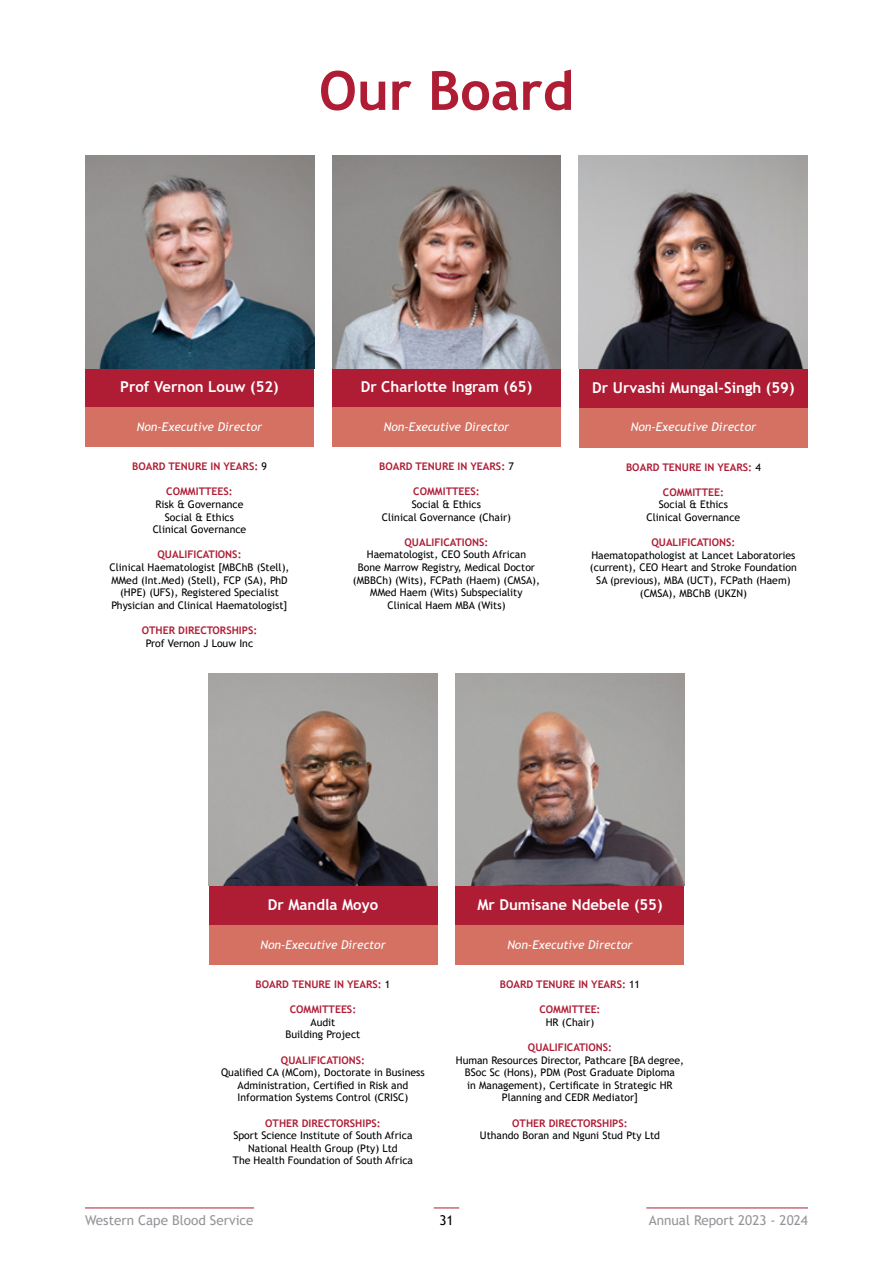
<style>
.page{position:relative;width:893px;height:1263px;background:#fff}
.page>*{position:absolute;margin:0;border:0;box-sizing:border-box;transform-origin:0 0}
.t1{font:700 54px "Trebuchet MS";color:#af1d35}
.t2{font:700 15px "Trebuchet MS";color:#fff}
.t3{font:13.5px "Trebuchet MS";color:#939598}
.t4{font:13.5px "Trebuchet MS";color:#000}
.t5{font:italic 12px "Trebuchet MS";color:#fff}
.t6{font:10.5px/12.6px "Trebuchet MS";color:#000;text-align:center}
.t7{font:700 10.5px "Trebuchet MS";color:#af1d35}
.s1{font-weight:400;color:#000}
</style>
<div class="page">
<div style="left:85px;top:368px;width:229px;height:40px;background:#af1d35"></div>
<div style="left:332px;top:368px;width:229px;height:40px;background:#af1d35"></div>
<div style="left:209px;top:886px;width:228px;height:39px;background:#af1d35"></div>
<div style="left:85px;top:408px;width:229px;height:39px;background:#d57162"></div>
<div style="left:332px;top:408px;width:229px;height:39px;background:#d57162"></div>
<div style="left:209px;top:925px;width:228px;height:40px;background:#d57162"></div>
<img style="left:85px;top:156px;width:229px;height:212px">
<img style="left:332px;top:156px;width:229px;height:212px">
<img style="left:209px;top:674px;width:228px;height:212px">
<div style="left:579px;top:368px;width:229px;height:40px;background:#af1d35"></div>
<div style="left:579px;top:408px;width:229px;height:39px;background:#d57162"></div>
<img style="left:579px;top:156px;width:229px;height:212px">
<div style="left:455px;top:886px;width:229px;height:39px;background:#af1d35"></div>
<div style="left:455px;top:925px;width:229px;height:40px;background:#d57162"></div>
<img style="left:455px;top:674px;width:229px;height:212px">
<svg style="left:434px;top:1208px;width:25px;height:1px"></svg>
<hr style="left:646px;top:1208px;width:162px;height:1px;background:#af1d35">
<hr style="left:85px;top:1208px;width:169px;height:1px;background:#af1d35">
<h1 class="t1" style="left:319px;top:57px;width:257px">Our Board</h1>
<h2 class="t2" style="left:120px;top:378px;width:160px">Prof Vernon Louw (52)</h2>
<h2 class="t2" style="left:361px;top:378px;width:173px">Dr Charlotte Ingram (65)</h2>
<p class="t5" style="left:137px;top:419px;width:127px">Non-Executive Director</p>
<p class="t5" style="left:384px;top:419px;width:127px">Non-Executive Director</p>
<p class="t7" style="left:132px;top:460px;width:136px">BOARD TENURE IN YEARS: <span class="s1">9</span></p>
<p class="t7" style="left:166px;top:485px;width:68px">COMMITTEES:</p>
<p class="t6" style="left:153px;top:498px;width:95px">Risk &amp; Governance<br>Social &amp; Ethics<br>Clinical Governance</p>
<p class="t7" style="left:157px;top:548px;width:86px">QUALIFICATIONS:</p>
<p class="t6" style="left:110px;top:561px;width:181px">Clinical Haematologist [MBChB (Stell), MMed (Int.Med) (Stell), FCP (SA), PhD (HPE) (UFS), Registered Specialist Physician and Clinical Haematologist]</p>
<p class="t7" style="left:142px;top:624px;width:117px">OTHER DIRECTORSHIPS:</p>
<p class="t6" style="left:146px;top:636px;width:109px">Prof Vernon J Louw Inc</p>
<p class="t7" style="left:379px;top:460px;width:136px">BOARD TENURE IN YEARS: <span class="s1">7</span></p>
<p class="t7" style="left:413px;top:485px;width:68px">COMMITTEES:</p>
<p class="t6" style="left:382px;top:498px;width:131px">Social &amp; Ethics<br>Clinical Governance (Chair)</p>
<p class="t7" style="left:404px;top:535px;width:86px">QUALIFICATIONS:</p>
<p class="t6" style="left:353px;top:548px;width:189px">Haematologist, CEO South African<br>Bone Marrow Registry, Medical Doctor (MBBCh) (Wits), FCPath (Haem) (CMSA), MMed Haem (Wits) Subspeciality Clinical Haem MBA (Wits)</p>
<h2 class="t2" style="left:592px;top:378px;width:204px">Dr Urvashi Mungal-Singh (59)</h2>
<p class="t5" style="left:631px;top:420px;width:127px">Non-Executive Director</p>
<p class="t7" style="left:626px;top:460px;width:136px">BOARD TENURE IN YEARS: <span class="s1">4</span></p>
<p class="t7" style="left:663px;top:485px;width:63px">COMMITTEE:</p>
<p class="t6" style="left:647px;top:498px;width:95px">Social &amp; Ethics<br>Clinical Governance</p>
<p class="t7" style="left:651px;top:536px;width:86px">QUALIFICATIONS:</p>
<p class="t6" style="left:590px;top:549px;width:208px">Haematopathologist at Lancet Laboratories (current), CEO Heart and Stroke Foundation SA (previous), MBA (UCT), FCPath (Haem) (CMSA), MBChB (UKZN)</p>
<h2 class="t2" style="left:268px;top:895px;width:112px">Dr Mandla Moyo</h2>
<p class="t5" style="left:260px;top:937px;width:127px">Non-Executive Director</p>
<p class="t7" style="left:256px;top:978px;width:136px">BOARD TENURE IN YEARS: <span class="s1">1</span></p>
<p class="t7" style="left:290px;top:1003px;width:68px">COMMITTEES:</p>
<p class="t6" style="left:286px;top:1016px;width:76px">Audit<br>Building Project</p>
<p class="t7" style="left:281px;top:1053px;width:86px">QUALIFICATIONS:</p>
<p class="t6" style="left:221px;top:1066px;width:205px">Qualified CA (MCom), Doctorate in Business<br>Administration, Certified in Risk and<br>Information Systems Control (CRISC)</p>
<p class="t7" style="left:265px;top:1116px;width:117px">OTHER DIRECTORSHIPS:</p>
<p class="t6" style="left:233px;top:1129px;width:182px">Sport Science Institute of South Africa<br>National Health Group (Pty) Ltd<br>The Health Foundation of South Africa</p>
<h2 class="t2" style="left:477px;top:895px;width:187px">Mr Dumisane Ndebele (55)</h2>
<p class="t5" style="left:507px;top:937px;width:127px">Non-Executive Director</p>
<p class="t7" style="left:500px;top:978px;width:142px">BOARD TENURE IN YEARS: <span class="s1">11</span></p>
<p class="t7" style="left:539px;top:1003px;width:63px">COMMITTEE:</p>
<p class="t6" style="left:546px;top:1016px;width:50px">HR (Chair)</p>
<p class="t7" style="left:528px;top:1041px;width:86px">QUALIFICATIONS:</p>
<p class="t6" style="left:456px;top:1053px;width:230px">Human Resources Director, Pathcare [BA degree, BSoc Sc (Hons), PDM (Post Graduate Diploma<br>in Management), Certificate in Strategic HR Planning and CEDR Mediator]</p>
<p class="t7" style="left:512px;top:1116px;width:117px">OTHER DIRECTORSHIPS:</p>
<p class="t6" style="left:480px;top:1129px;width:182px">Uthando Boran and Nguni Stud Pty Ltd</p>
<p class="t3" style="left:85px;top:1211px;width:170px">Western Cape Blood Service</p>
<p class="t4" style="left:439px;top:1211px;width:16px">31</p>
<p class="t3" style="left:649px;top:1211px;width:161px">Annual Report 2023 - 2024</p>
</div>
